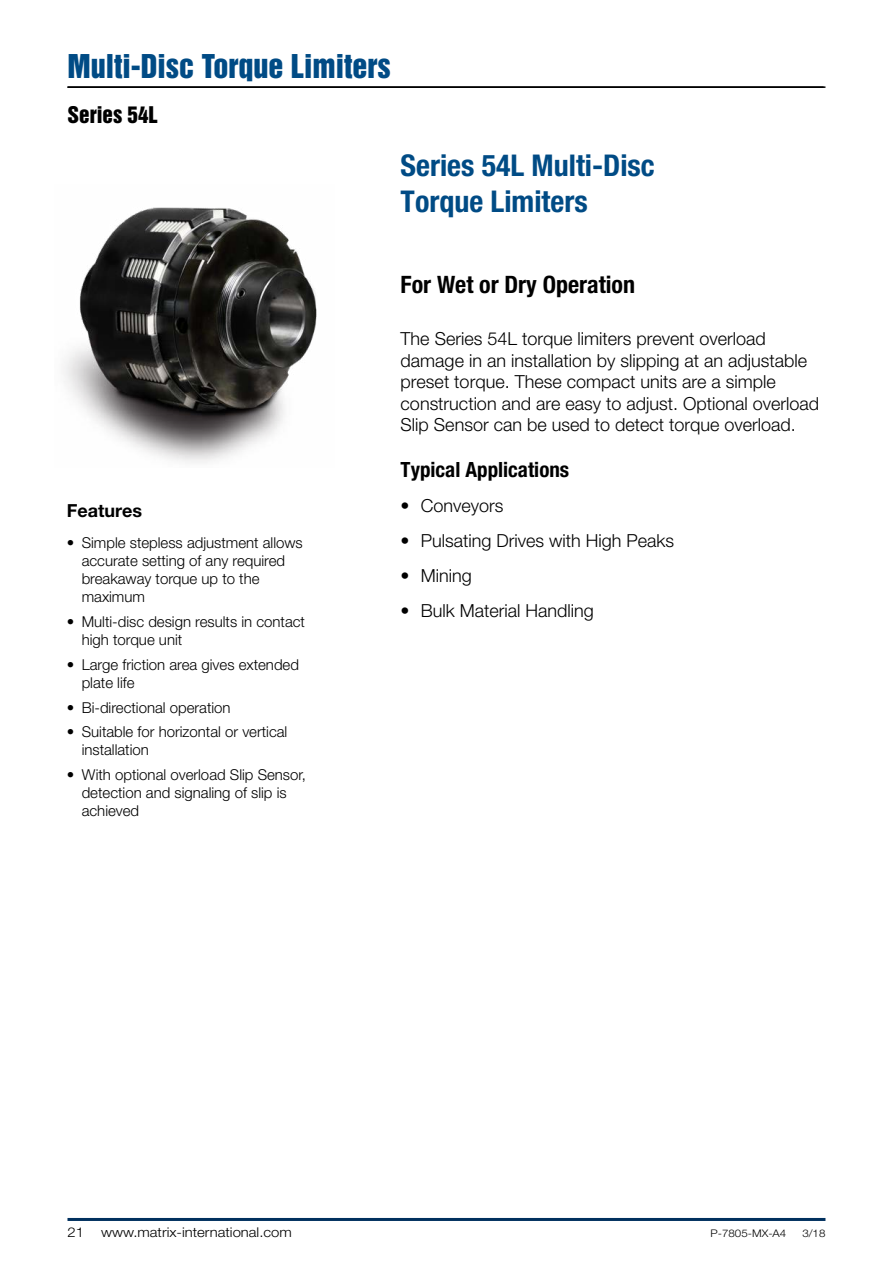
<style>
.page{position:relative;width:893px;height:1263px;background:#fff}
.page>*{position:absolute;margin:0;border:0;box-sizing:border-box;transform-origin:0 0}
.t1{font:700 condensed 30px/36px "Helvetica Neue LT Std";color:#004b85}
.t2{font:30px "Helvetica Inserat LT Std";color:#004b85}
.t3{font:700 condensed 24px "Helvetica Neue LT Std";color:#000}
.t4{font:700 condensed 21px "Helvetica Neue LT Std";color:#000}
.t5{font:21px "Helvetica Inserat LT Std";color:#000}
.t6{font:300 18px/21.6px "Helvetica Neue LT Std";color:#000}
.t7{font:700 18px "Helvetica Neue LT Std";color:#000}
.t8{font:300 15px/18px "Helvetica Neue LT Std";color:#000}
.t9{font:300 13.5px "Helvetica Neue LT Std";color:#000;scale:1.1 1}
.t10{font:300 10.5px "Helvetica Neue LT Std";color:#000;scale:1.1 1}
</style>
<div class="page">
<hr style="left:68px;top:1218px;width:757px;height:3px;background:#00305e">
<hr style="left:68px;top:86px;width:757px;height:2px;background:#000">
<img style="left:63px;top:207px;width:254px;height:256px">
<p class="t2" style="left:68px;top:48px;width:325px">Multi-Disc Torque Limiters</p>
<p class="t5" style="left:68px;top:102px;width:92px">Series 54L</p>
<p class="t1" style="left:401px;top:147px;width:256px">Series 54L Multi-Disc<br>Torque Limiters</p>
<p class="t7" style="left:67px;top:499px;width:77px">Features</p>
<p class="t8" style="left:82px;top:534px;width:223px;text-indent:-15px">• Simple stepless adjustment allows accurate setting of any required breakaway torque up to the maximum</p>
<p class="t8" style="left:82px;top:612px;width:225px;text-indent:-15px">• Multi-disc design results in contact high torque unit</p>
<p class="t8" style="left:82px;top:655px;width:219px;text-indent:-15px">• Large friction area gives extended plate life</p>
<p class="t8" style="left:67px;top:698px;width:165px">• Bi-directional operation</p>
<p class="t8" style="left:82px;top:723px;width:207px;text-indent:-15px">• Suitable for horizontal or vertical installation</p>
<p class="t8" style="left:82px;top:765px;width:226px;text-indent:-15px">• With optional overload Slip Sensor, detection and signaling of slip is achieved</p>
<p class="t3" style="left:401px;top:270px;width:236px">For Wet or Dry Operation</p>
<p class="t6" style="left:401px;top:327px;width:420px">The Series 54L torque limiters prevent overload damage in an installation by slipping at an adjustable preset torque. These compact units are a simple construction and are easy to adjust. Optional overload Slip Sensor can be used to detect torque overload.</p>
<p class="t4" style="left:401px;top:457px;width:170px">Typical Applications</p>
<p class="t6" style="left:401px;top:494px;width:104px">• Conveyors</p>
<p class="t6" style="left:401px;top:529px;width:275px">• Pulsating Drives with High Peaks</p>
<p class="t6" style="left:401px;top:565px;width:73px">• Mining</p>
<p class="t6" style="left:401px;top:600px;width:195px">• Bulk Material Handling</p>
<p class="t9" style="left:68px;top:1223px;width:17px">21</p>
<p class="t9" style="left:101px;top:1223px;width:175px">www.matrix-international.com</p>
<p class="t10" style="left:711px;top:1226px;width:70px">P-7805-MX-A4</p>
<p class="t10" style="left:802px;top:1226px;width:23px">3/18</p>
</div>
